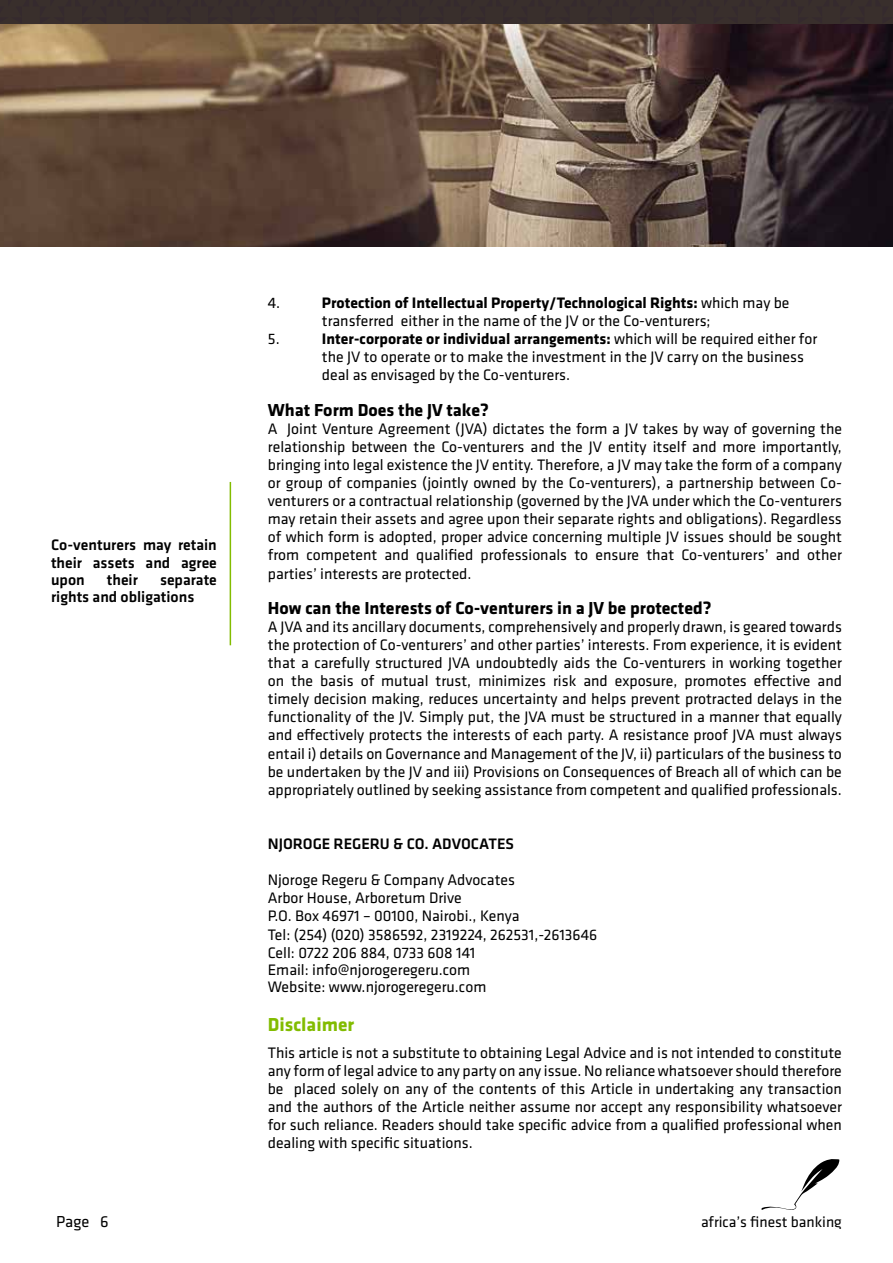
<style>
.page{position:relative;width:893px;height:1263px;background:#fff}
.page>*{position:absolute;margin:0;border:0;box-sizing:border-box;transform-origin:0 0}
.t1{font:700 19.5px "Klavika";color:#82bc00}
.t2{font:700 18px "Klavika";color:#000}
.t3{font:16.5px "Klavika";color:#000}
.t4{font:15.75px/18.1px "Klavika";color:#000}
.t5{font:500 15.75px/17.2px "Klavika";color:#000;text-align:justify}
.t6{font:15.45px "Klavika";color:#000}
.s1{font-weight:700}
</style>
<div class="page">
<svg style="left:761px;top:1159px;width:79px;height:51px"></svg>
<img style="left:0;top:24px;width:893px;height:223px">
<div style="left:0;top:0;width:893px;height:24px;background:#392f2c"></div>
<hr style="left:230px;top:482px;width:1px;height:163px;background:#82bc00">
<p class="t5" style="left:51px;top:536px;width:167px">Co-venturers may retain their assets and agree upon</p>
<p class="t5" style="left:107px;top:571px;width:33px">their</p>
<p class="t5" style="left:51px;top:571px;width:167px;text-indent:109px">separate rights and obligations</p>
<p class="t4" style="left:268px;top:293px;width:14px">4.</p>
<p class="t4" style="left:322px;top:293px;width:469px"><span class="s1">Protection of Intellectual Property/Technological Rights:</span> which may be transferred either in the name of the JV or the Co-venturers;</p>
<p class="t4" style="left:268px;top:329px;width:13px">5.</p>
<p class="t4" style="left:322px;top:329px;width:497px"><span class="s1">Inter-corporate or individual arrangements:</span> which will be required either for the JV to operate or to make the investment in the JV carry on the business deal as envisaged by the Co-venturers.</p>
<p class="t2" style="left:268px;top:397px;width:222px">What Form Does the JV take?</p>
<p class="t4" style="left:268px;top:419px;width:576px;text-align:justify">A Joint Venture Agreement (JVA) dictates the form a JV takes by way of governing the relationship between the Co-venturers and the JV entity itself and more importantly, bringing into legal existence the JV entity. Therefore, a JV may take the form of a company or group of companies (jointly owned by the Co-venturers), a partnership between Co&shy;venturers or a contractual relationship (governed by the JVA under which the Co-venturers may retain their assets and agree upon their separate rights and obligations). Regardless of which form is adopted, proper advice concerning multiple JV issues should be sought from competent and qualified professionals to ensure that Co-venturers’ and other parties’ interests are protected.</p>
<p class="t2" style="left:268px;top:595px;width:445px">How can the Interests of Co-venturers in a JV be protected?</p>
<p class="t4" style="left:268px;top:617px;width:576px;text-align:justify">A JVA and its ancillary documents, comprehensively and properly drawn, is geared towards the protection of Co-venturers’ and other parties’ interests. From experience, it is evident that a carefully structured JVA undoubtedly aids the Co-venturers in working together on the basis of mutual trust, minimizes risk and exposure, promotes effective and timely decision making, reduces uncertainty and helps prevent protracted delays in the functionality of the JV. Simply put, the JVA must be structured in a manner that equally and effectively protects the interests of each party. A resistance proof JVA must always entail i) details on Governance and Management of the JV, ii) particulars of the business to be undertaken by the JV and iii) Provisions on Consequences of Breach all of which can be appropriately outlined by seeking assistance from competent and qualified professionals.</p>
<p class="t5" style="left:268px;top:835px;width:248px">NJOROGE REGERU &amp; CO. ADVOCATES</p>
<p class="t4" style="left:268px;top:870px;width:331px">Njoroge Regeru &amp; Company Advocates<br>Arbor House, Arboretum Drive<br>P.O. Box 46971 – 00100, Nairobi., Kenya<br>Tel: (254) (020) 3586592, 2319224, 262531,-2613646<br>Cell: 0722 206 884, 0733 608 141<br>Email: info@njorogeregeru.com<br>Website: www.njorogeregeru.com</p>
<p class="t1" style="left:268px;top:1010px;width:88px">Disclaimer</p>
<p class="t4" style="left:268px;top:1043px;width:576px;text-align:justify">This article is not a substitute to obtaining Legal Advice and is not intended to constitute any form of legal advice to any party on any issue. No reliance whatsoever should therefore be placed solely on any of the contents of this Article in undertaking any transaction and the authors of the Article neither assume nor accept any responsibility whatsoever for such reliance. Readers should take specific advice from a qualified professional when dealing with specific situations.</p>
<p class="t3" style="left:56px;top:1211px;width:54px">Page 6</p>
<p class="t6" style="left:701px;top:1212px;width:142px">africa’s finest banking</p>
</div>
